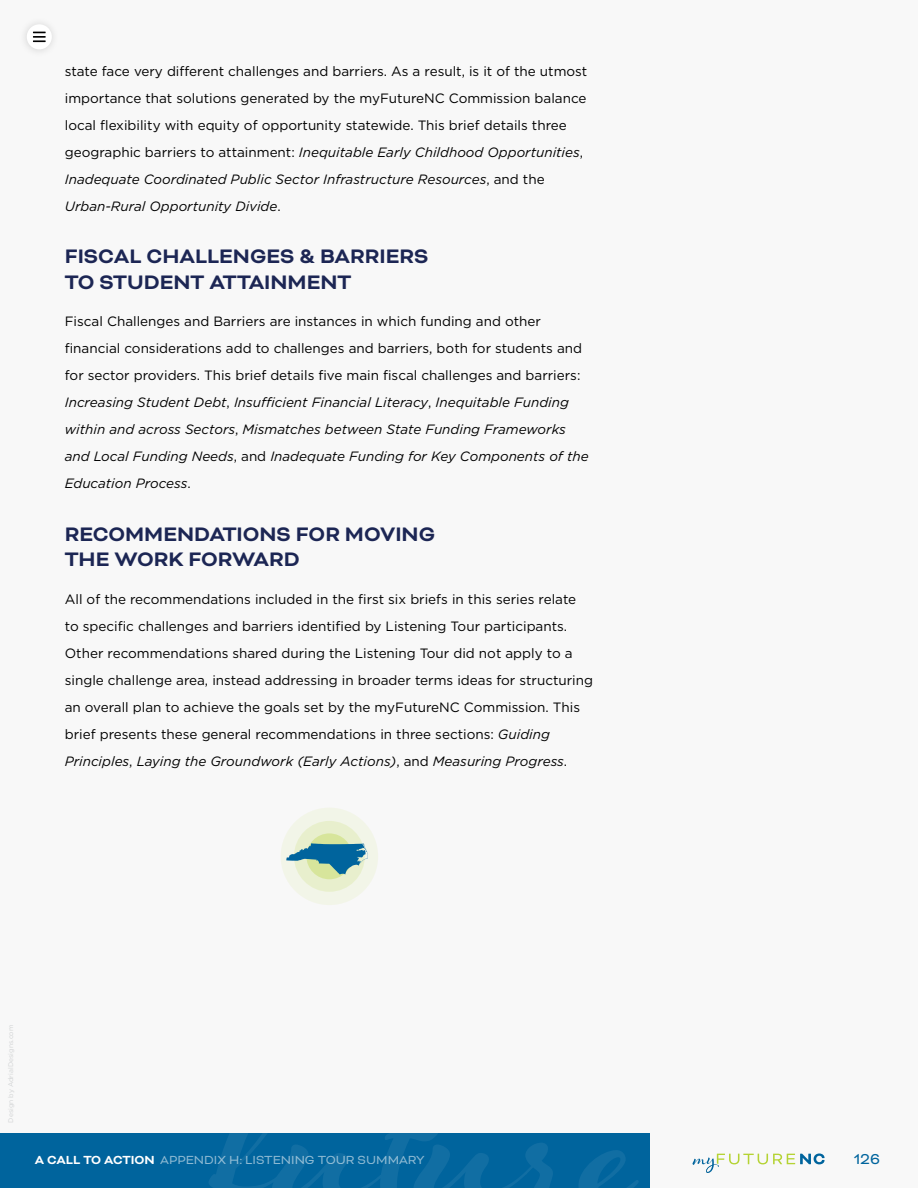
<style>
.page{position:relative;width:918px;height:1188px;background:#f8f8f8}
.page>*{position:absolute;margin:0;border:0;box-sizing:border-box;transform-origin:0 0}
.t1{font:700 22.5px/25.5px "Bicyclette";color:#1c2654}
.t2{font:16.5px "Bicyclette";color:#00649d}
.t3{font:13.5px/27px "Gotham";color:#000}
.t4{font:13.5px "Bicyclette";color:#fff}
.t5{font:6.75px "Gotham";color:#d1d3d4}
.s1{font-style:italic}
.s2{font-weight:700}
</style>
<div class="page">
<div style="left:0;top:1133px;width:650px;height:55px;background:#00649d"></div>
<svg style="left:209px;top:1133px;width:430px;height:55px"></svg>
<svg style="left:692px;top:1153px;width:133px;height:20px"></svg>
<div style="left:281px;top:808px;width:97px;height:97px;background:#f2f5e8;border-radius:50%"></div>
<div style="left:294px;top:821px;width:71px;height:71px;background:#e8efcd;border-radius:50%"></div>
<div style="left:306px;top:833px;width:46px;height:46px;background:#d7e59b;border-radius:50%"></div>
<svg style="left:286px;top:843px;width:82px;height:32px"></svg>
<div style="left:27px;top:24px;width:25px;height:25px;background:#fff;border-radius:50%"></div>
<svg style="left:33px;top:32px;width:13px;height:10px"></svg>
<p class="t3" style="left:65px;top:57px;width:524px">state face very different challenges and barriers. As a result, is it of the utmost importance that solutions generated by the myFutureNC Commission balance local flexibility with equity of opportunity statewide. This brief details three geographic barriers to attainment: <span class="s1">Inequitable Early Childhood Opportunities</span>, <span class="s1">Inadequate Coordinated Public Sector Infrastructure Resources</span>, and the <span class="s1">Urban-Rural Opportunity Divide</span>.</p>
<h1 class="t1" style="left:65px;top:244px;width:365px">FISCAL CHALLENGES &amp; BARRIERS<br>TO STUDENT ATTAINMENT</h1>
<p class="t3" style="left:65px;top:308px;width:525px">Fiscal Challenges and Barriers are instances in which funding and other financial considerations add to challenges and barriers, both for students and for sector providers. This brief details five main fiscal challenges and barriers:<br><span class="s1">Increasing Student Debt</span>, <span class="s1">Insufficient Financial Literacy</span>, <span class="s1">Inequitable Funding within and across Sectors</span>, <span class="s1">Mismatches between State Funding Frameworks and Local Funding Needs</span>, and <span class="s1">Inadequate Funding for Key Components of the Education Process</span>.</p>
<h1 class="t1" style="left:65px;top:522px;width:372px">RECOMMENDATIONS FOR MOVING<br>THE WORK FORWARD</h1>
<p class="t3" style="left:65px;top:586px;width:530px">All of the recommendations included in the first six briefs in this series relate to specific challenges and barriers identified by Listening Tour participants.<br>Other recommendations shared during the Listening Tour did not apply to a single challenge area, instead addressing in broader terms ideas for structuring an overall plan to achieve the goals set by the myFutureNC Commission. This brief presents these general recommendations in three sections: <span class="s1">Guiding Principles</span>, <span class="s1">Laying the Groundwork (Early Actions)</span>, and <span class="s1">Measuring Progress</span>.</p>
<p class="t5" style="left:6px;top:1123px;width:99px;rotate:-90deg">Design by AdrialDesigns.com</p>
<p class="t4" style="left:35px;top:1152px;width:391px"><span class="s2">A CALL TO ACTION</span> APPENDIX H: LISTENING TOUR SUMMARY</p>
<p class="t2" style="left:854px;top:1150px;width:28px">126</p>
</div>
